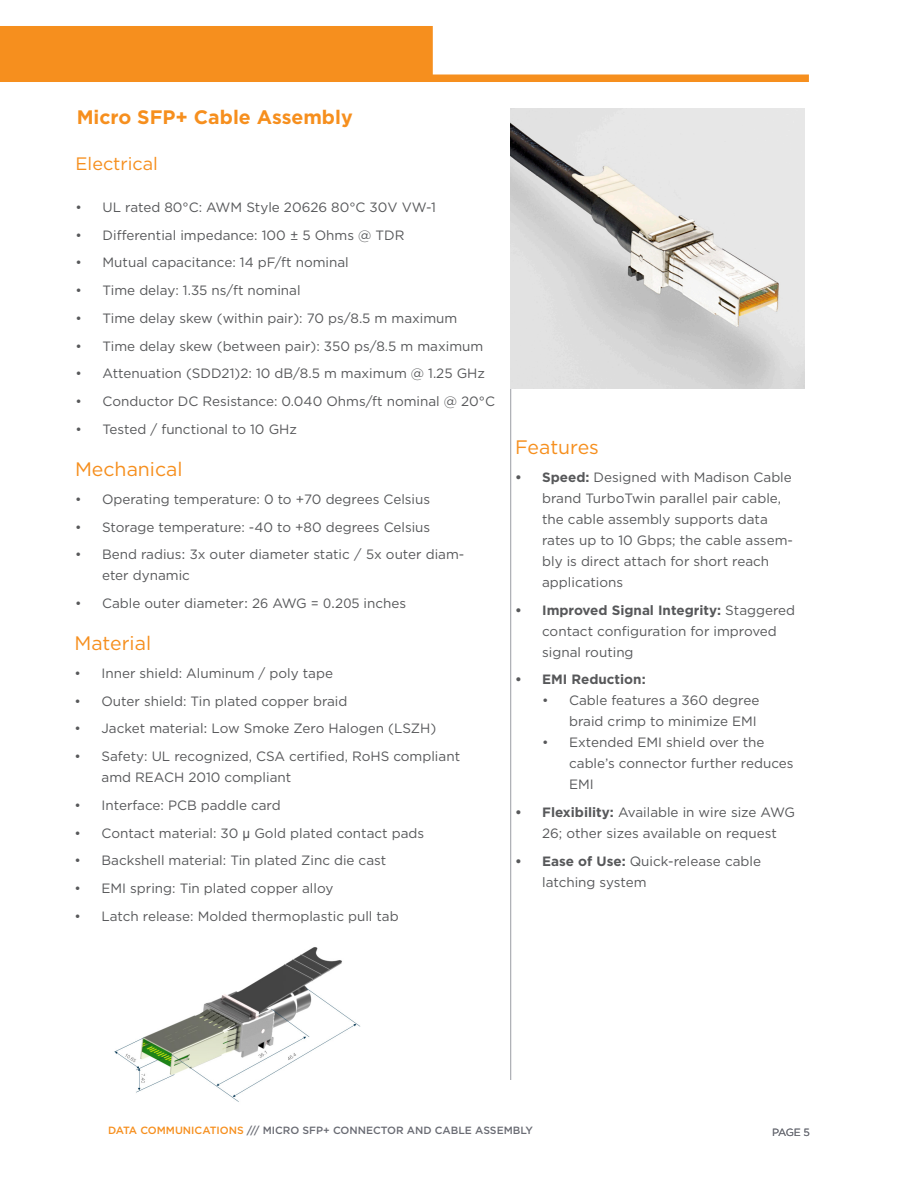
<style>
.page{position:relative;width:918px;height:1188px;background:#fff}
.page>*{position:absolute;margin:0;border:0;box-sizing:border-box;transform-origin:0 0}
.t1{font:19.5px "Gotham";color:#f68f1e}
.t2{font:700 19.5px "Gotham";color:#f68f1e}
.t3{font:18px "Gotham";color:#f68f1e}
.t4{font:13.5px/21px "Gotham";color:#57585a}
.t5{font:700 13.5px "Gotham";color:#57585a}
.t6{font:500 10.5px "Gotham";color:#696b73}
.t7{font:10.5px "Gotham";color:#696b73}
.s1{font-family:"Arial"}
.s2{font-weight:700}
.s3{color:#f68f1e}
</style>
<div class="page">
<svg style="left:0;top:26px;width:809px;height:56px;fill:#f68f1e"></svg>
<hr style="left:510px;top:108px;width:1px;height:972px;background:#9a9ca3">
<img style="left:511px;top:108px;width:294px;height:280px">
<img style="left:114px;top:947px;width:247px;height:155px">
<h1 class="t2" style="left:77px;top:104px;width:278px">Micro SFP+ Cable Assembly</h1>
<h2 class="t3" style="left:76px;top:152px;width:84px">Electrical</h2>
<p class="t4" style="left:76px;top:196px;width:362px">• UL rated 80°C: AWM Style 20626 80°C 30V VW-1</p>
<p class="t4" style="left:76px;top:224px;width:330px">• Differential impedance: 100 ± 5 Ohms @ TDR</p>
<p class="t4" style="left:76px;top:252px;width:275px">• Mutual capacitance: 14 pF/ft nominal</p>
<p class="t4" style="left:76px;top:280px;width:227px">• Time delay: 1.35 ns/ft nominal</p>
<p class="t4" style="left:76px;top:307px;width:383px">• Time delay skew (within pair): 70 ps/8.5 m maximum</p>
<p class="t4" style="left:76px;top:335px;width:409px">• Time delay skew (between pair): 350 ps/8.5 m maximum</p>
<p class="t4" style="left:76px;top:363px;width:411px">• Attenuation (SDD21)2: 10 dB/8.5 m maximum @ 1.25 GHz</p>
<p class="t4" style="left:76px;top:391px;width:421px">• Conductor DC Resistance: 0.040 Ohms/ft nominal @ 20°C</p>
<p class="t4" style="left:76px;top:418px;width:223px">• Tested / functional to 10 GHz</p>
<h1 class="t1" style="left:75px;top:457px;width:109px">Mechanical</h1>
<p class="t4" style="left:75px;top:488px;width:357px">• Operating temperature: 0 to +70 degrees Celsius</p>
<p class="t4" style="left:75px;top:516px;width:357px">• Storage temperature: -40 to +80 degrees Celsius</p>
<p class="t4" style="left:102px;top:544px;width:364px;text-indent:-27px">• Bend radius: 3x outer diameter static / 5x outer diam&shy;eter dynamic</p>
<p class="t4" style="left:75px;top:593px;width:333px">• Cable outer diameter: 26 AWG = 0.205 inches</p>
<h1 class="t1" style="left:75px;top:631px;width:78px">Material</h1>
<p class="t4" style="left:75px;top:662px;width:260px">• Inner shield: Aluminum / poly tape</p>
<p class="t4" style="left:75px;top:690px;width:274px">• Outer shield: Tin plated copper braid</p>
<p class="t4" style="left:75px;top:718px;width:363px">• Jacket material: Low Smoke Zero Halogen (LSZH)</p>
<p class="t4" style="left:102px;top:746px;width:360px;text-indent:-27px">• Safety: UL recognized, CSA certified, RoHS compliant amd REACH 2010 compliant</p>
<p class="t4" style="left:75px;top:794px;width:208px">• Interface: PCB paddle card</p>
<p class="t4" style="left:75px;top:822px;width:351px">• Contact material: 30 <span class="s1">μ</span> Gold plated contact pads</p>
<p class="t4" style="left:75px;top:850px;width:313px">• Backshell material: Tin plated Zinc die cast</p>
<p class="t4" style="left:75px;top:878px;width:260px">• EMI spring: Tin plated copper alloy</p>
<p class="t4" style="left:75px;top:905px;width:326px">• Latch release: Molded thermoplastic pull tab</p>
<h1 class="t1" style="left:515px;top:435px;width:85px">Features</h1>
<p class="t4" style="left:542px;top:466px;width:252px;text-indent:-27px"><span class="s2">• Speed:</span> Designed with Madison Cable brand TurboTwin parallel pair cable, the cable assembly supports data rates up to 10 Gbps; the cable assem&shy;bly is direct attach for short reach applications</p>
<p class="t4" style="left:542px;top:599px;width:255px;text-indent:-27px"><span class="s2">• Improved Signal Integrity:</span> Staggered contact configuration for improved signal routing</p>
<p class="t5" style="left:515px;top:671px;width:132px">• EMI Reduction:</p>
<p class="t4" style="left:542px;top:690px;width:219px;text-align:right">• Cable features a 360 degree braid crimp to minimize EMI</p>
<p class="t4" style="left:569px;top:732px;width:226px;text-indent:-27px">• Extended EMI shield over the cable’s connector further reduces<br>EMI</p>
<p class="t4" style="left:542px;top:802px;width:254px;text-indent:-27px"><span class="s2">• Flexibility:</span> Available in wire size AWG<br>26; other sizes available on request</p>
<p class="t4" style="left:542px;top:850px;width:220px;text-indent:-27px"><span class="s2">• Ease of Use:</span> Quick-release cable latching system</p>
<p class="t6" style="left:108px;top:1123px;width:427px"><span class="s3">DATA COMMUNICATIONS</span> /// MICRO SFP+ CONNECTOR AND CABLE ASSEMBLY</p>
<p class="t7" style="left:772px;top:1125px;width:39px">PAGE 5</p>
</div>
